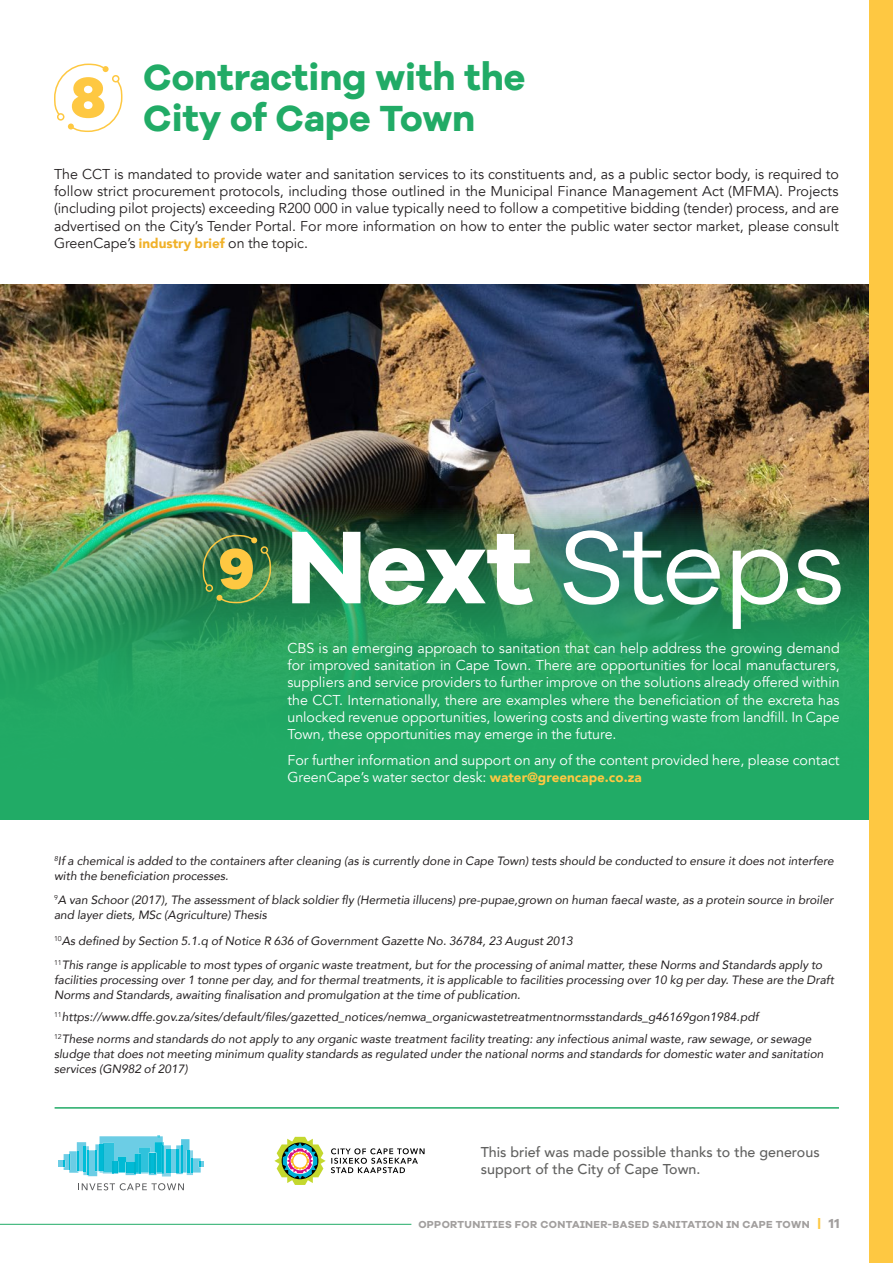
<style>
.page{position:relative;width:893px;height:1263px;background:#fff}
.page>*{position:absolute;margin:0;border:0;box-sizing:border-box;transform-origin:0 0}
.t1{font:106.8px "Galano Grotesque Alt Regular";letter-spacing:-.015em;color:#fff}
.t2{font:58.65px "Galano Grotesque Alt Heavy";color:#fec842}
.t3{font:37.5px/40.5px "Galano Grotesque Alt Bold";color:#21ab66}
.Body_Copy{font:14.25px/17.2px "Avenir";color:#fff;text-align:justify}
.Body_Copy-2{font:14.25px/17.2px "Avenir";color:#231f20;text-align:justify}
.t4{font:500 14.25px/16.5px "Avenir";color:#616160}
.Body_Copy-3{font:italic 12px/15px "Avenir";color:#231f20}
.t5{font:10.5px "Galano Grotesque Alt Bold";letter-spacing:.035em;color:#a29f9e}
.s1{font-weight:900;font-size:13.5px;color:#f0b129}
.s2{font-family:"Galano Grotesque Bold"}
.s3{font-weight:900;font-size:13.5px;color:#fec842}
.s4{font-family:"Galano Grotesque Bold";font-size:13.5px;color:#fec842}
.s5{font-size:13.5px}
</style>
<div class="page">
<hr style="left:0;top:1224px;width:411px;height:1px;background:#21ab66">
<svg style="left:54px;top:63px;width:69px;height:69px"></svg>
<div style="left:112px;top:75px;width:7px;height:7px;border:2px solid #fec842;border-radius:50%"></div>
<img style="left:0;top:285px;width:870px;height:535px">
<svg style="left:202px;top:534px;width:70px;height:70px"></svg>
<div style="left:261px;top:546px;width:7px;height:8px;border:2px solid #fec842;border-radius:50%"></div>
<div style="left:870px;top:0;width:23px;height:1263px;background:#fec842"></div>
<hr style="left:55px;top:1107px;width:784px;height:2px;background:#21ab66">
<svg style="left:274px;top:1137px;width:151px;height:48px"></svg>
<svg style="left:78px;top:1183px;width:106px;height:7px"></svg>
<div style="left:58px;top:1160px;width:6px;height:7px;background:#6ccde5"></div>
<svg style="left:64px;top:1135px;width:139px;height:41px"></svg>
<p class="t2" style="left:71px;top:59px;width:36px">8</p>
<p class="t3" style="left:143px;top:56px;width:384px">Contracting with the<br>City of Cape Town</p>
<p class="Body_Copy-2" style="left:54px;top:166px;width:786px">The CCT is mandated to provide water and sanitation services to its constituents and, as a public sector body, is required to follow strict procurement protocols, including those outlined in the Municipal Finance Management Act (MFMA). Projects (including pilot projects) exceeding R200 000 in value typically need to follow a competitive bidding (tender) process, and are advertised on the City’s Tender Portal. For more information on how to enter the public water sector market, please consult GreenCape’s <span class="s1">industry brief</span> on the topic.</p>
<p class="t2" style="left:219px;top:530px;width:37px">9</p>
<p class="t1" style="left:286px;top:498px;width:561px"><span class="s2">Next</span> Steps</p>
<p class="Body_Copy" style="left:287px;top:639px;width:554px">CBS is an emerging approach to sanitation that can help address the growing demand for improved sanitation in Cape Town. There are opportunities for local manufacturers, suppliers and service providers to further improve on the solutions already offered within the CCT. Internationally, there are examples where the beneficiation of the excreta has unlocked revenue opportunities, lowering costs and diverting waste from landfill. In Cape Town, these opportunities may emerge in the future.</p>
<p class="Body_Copy" style="left:287px;top:751px;width:554px">For further information and support on any of the content provided here, please contact<br>GreenCape’s water sector desk: <span class="s3">water@greencape.co.za</span></p>
<p class="Body_Copy-3" style="left:54px;top:854px;width:781px"><sup>8</sup>If a chemical is added to the containers after cleaning (as is currently done in Cape Town) tests should be conducted to ensure it does not interfere with the beneficiation processes.</p>
<p class="Body_Copy-3" style="left:54px;top:893px;width:781px"><sup>9</sup>A van Schoor (2017), The assessment of black soldier fly (Hermetia illucens) pre-pupae,grown on human faecal waste, as a protein source in broiler and layer diets, MSc (Agriculture) Thesis</p>
<p class="Body_Copy-3" style="left:54px;top:928px;width:770px;line-height:24px"><sup>10</sup>As defined by Section 5.1.q of Notice R 636 of Government Gazette No. 36784, 23 August 2013<br><sup>11</sup>This range is applicable to most types of organic waste treatment, but for the processing of animal matter, these Norms and Standards apply to</p>
<p class="Body_Copy-3" style="left:54px;top:972px;width:781px">facilities processing over 1 tonne per day, and for thermal treatments, it is applicable to facilities processing over 10 kg per day. These are the Draft<br>Norms and Standards, awaiting finalisation and promulgation at the time of publication.</p>
<p class="Body_Copy-3" style="left:54px;top:1009px;width:706px"><sup>11</sup>https://www.dffe.gov.za/sites/default/files/gazetted_notices/nemwa_organicwastetreatmentnormsstandards_g46169gon1984.pdf</p>
<p class="Body_Copy-3" style="left:54px;top:1031px;width:771px"><sup>12</sup>These norms and standards do not apply to any organic waste treatment facility treating: any infectious animal waste, raw sewage, or sewage sludge that does not meeting minimum quality standards as regulated under the national norms and standards for domestic water and sanitation services (GN982 of 2017)</p>
<p class="t4" style="left:481px;top:1143px;width:340px">This brief was made possible thanks to the generous support of the City of Cape Town.</p>
<p class="t5" style="left:418px;top:1217px;width:423px">OPPORTUNITIES FOR CONTAINER-BASED SANITATION IN CAPE TOWN <span class="s4">|</span> <span class="s5">11</span></p>
</div>
